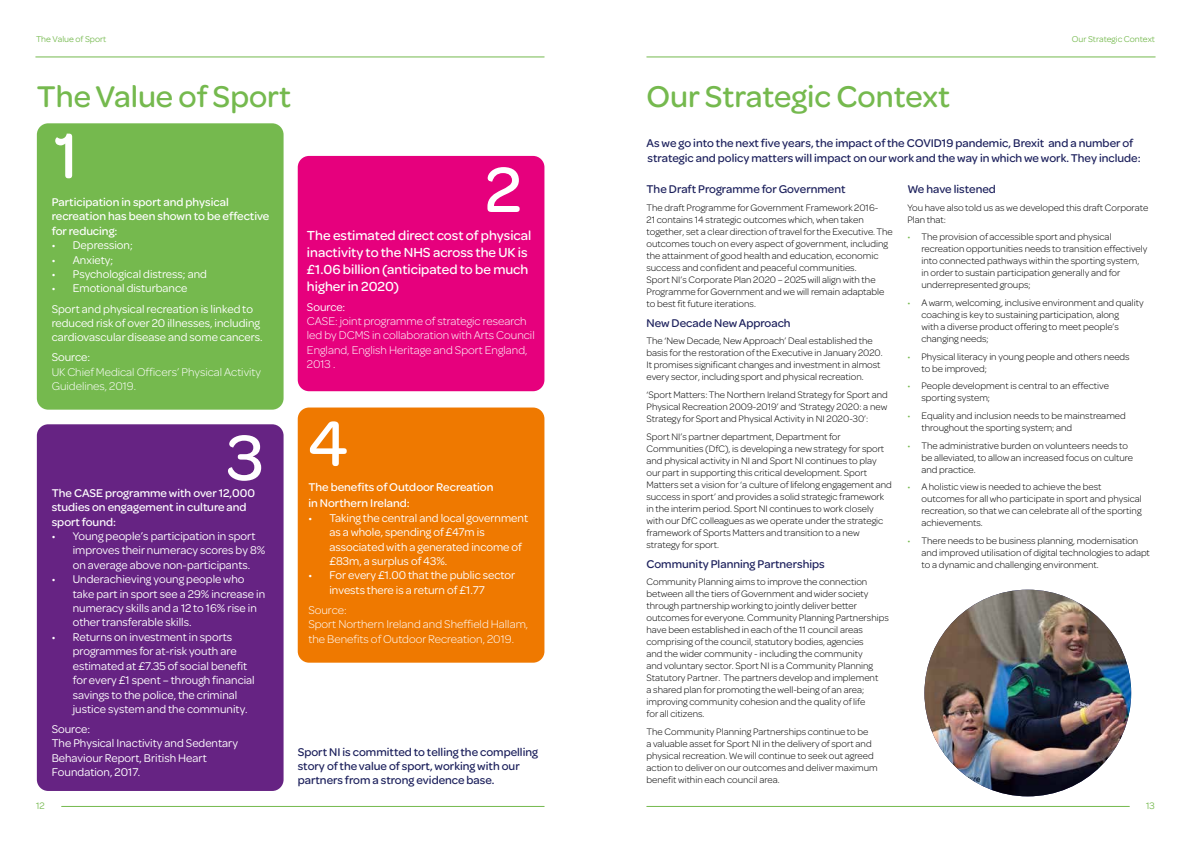
<style>
.page{position:relative;width:1191px;height:842px;background:#fff}
.page>*{position:absolute;margin:0;border:0;box-sizing:border-box;transform-origin:0 0}
.t1{font:500 68px "Omnes";color:#fff}
.t2{font:500 32px "Omnes";color:#75b94e}
.t3{font:500 14px/16.8px "Omnes";color:#fff}
.t4{font:12px/14.4px "Omnes";color:#fff}
.t5{font:500 12px/14.4px "Omnes";color:#1c205c}
.t6{font:300 12px/14.4px "Omnes";color:#fff}
.t7{font:500 12px/14.4px "Omnes";color:#fff}
.t8{font:300 10px/12px "Omnes";color:#000}
.t9{font:10px "Omnes";color:#75b94e}
.t10{font:9px "Omnes";color:#75b94e}
.s1{color:#75b94e}
</style>
<div class="page">
<hr style="left:647px;top:806px;width:482px;height:1px;background:#75b94e">
<hr style="left:62px;top:806px;width:482px;height:1px;background:#75b94e">
<hr style="left:36px;top:57px;width:508px;height:1px;background:#75b94e">
<hr style="left:647px;top:57px;width:508px;height:1px;background:#75b94e">
<div style="left:37px;top:123px;width:246px;height:287px;background:#75b94e;border-radius:11px"></div>
<div style="left:37px;top:424px;width:246px;height:367px;background:#662383;border-radius:11px"></div>
<div style="left:298px;top:156px;width:246px;height:235px;background:#e6007d;border-radius:11px"></div>
<div style="left:298px;top:407px;width:246px;height:256px;background:#ef7900;border-radius:11px"></div>
<img style="left:924px;top:590px;width:207px;height:206px;border-radius:103px">
<p class="t10" style="left:36px;top:34px;width:72px">The Value of Sport</p>
<p class="t10" style="left:1072px;top:34px;width:85px">Our Strategic Context</p>
<h2 class="t2" style="left:37px;top:74px;width:256px">The Value of Sport</h2>
<h2 class="t2" style="left:646px;top:74px;width:305px">Our Strategic Context</h2>
<h1 class="t1" style="left:54px;top:109px;width:26px">1</h1>
<p class="t7" style="left:52px;top:194px;width:219px">Participation in sport and physical recreation has been shown to be effective for reducing:</p>
<p class="t4" style="left:52px;top:237px;width:83px">• Depression;</p>
<p class="t4" style="left:52px;top:252px;width:63px">• Anxiety;</p>
<p class="t4" style="left:52px;top:266px;width:157px">• Psychological distress; and</p>
<p class="t4" style="left:52px;top:278px;width:203px;line-height:20.1px">• Emotional disturbance<br>Sport and physical recreation is linked to</p>
<p class="t4" style="left:52px;top:315px;width:212px">reduced risk of over 20 illnesses, including cardiovascular disease and some cancers.</p>
<p class="t4" style="left:52px;top:350px;width:40px">Source:</p>
<p class="t6" style="left:52px;top:364px;width:211px">UK Chief Medical Officers’ Physical Activity<br>Guidelines, 2019.</p>
<h1 class="t1" style="left:227px;top:411px;width:39px">3</h1>
<p class="t7" style="left:52px;top:485px;width:205px">The CASE programme with over 12,000 studies on engagement in culture and sport found:</p>
<p class="t4" style="left:73px;top:528px;width:194px;text-indent:-21px">• Young people’s participation in sport improves their numeracy scores by 8% on average above non-participants.</p>
<p class="t4" style="left:73px;top:571px;width:194px;text-indent:-21px">• Underachieving young people who take part in sport see a 29% increase in numeracy skills and a 12 to 16% rise in other transferable skills.</p>
<p class="t4" style="left:73px;top:629px;width:183px;text-indent:-21px">• Returns on investment in sports programmes for at-risk youth are estimated at £7.35 of social benefit for every £1 spent – through financial savings to the police, the criminal justice system and the community.</p>
<p class="t4" style="left:52px;top:721px;width:188px">Source:<br>The Physical Inactivity and Sedentary<br>Behaviour Report, British Heart<br>Foundation, 2017.</p>
<h1 class="t1" style="left:485px;top:143px;width:38px">2</h1>
<h3 class="t3" style="left:307px;top:226px;width:226px">The estimated direct cost of physical inactivity to the NHS across the UK is £1.06 billion (anticipated to be much higher in 2020)</h3>
<p class="t4" style="left:307px;top:299px;width:40px">Source:</p>
<p class="t6" style="left:307px;top:313px;width:229px">CASE: joint programme of strategic research led by DCMS in collaboration with Arts Council England, English Heritage and Sport England, 2013 .</p>
<h1 class="t1" style="left:308px;top:397px;width:42px">4</h1>
<p class="t7" style="left:308px;top:477px;width:187px;line-height:16.8px">The benefits of Outdoor Recreation in Northern Ireland:</p>
<p class="t4" style="left:329px;top:510px;width:200px;text-indent:-21px">• Taking the central and local government as a whole, spending of £47m is associated with a generated income of £83m, a surplus of 43%.</p>
<p class="t4" style="left:329px;top:567px;width:187px;text-indent:-21px">• For every £1.00 that the public sector invests there is a return of £1.77</p>
<p class="t6" style="left:308px;top:602px;width:221px">Source:<br>Sport Northern Ireland and Sheffield Hallam, the Benefits of Outdoor Recreation, 2019.</p>
<p class="t5" style="left:298px;top:744px;width:242px">Sport NI is committed to telling the compelling story of the value of sport, working with our partners from a strong evidence base.</p>
<p class="t5" style="left:646px;top:136px;width:496px">As we go into the next five years, the impact of the COVID19 pandemic, Brexit and a number of strategic and policy matters will impact on our work and the way in which we work. They include:</p>
<p class="t5" style="left:646px;top:181px;width:201px">The Draft Programme for Government</p>
<p class="t8" style="left:646px;top:201px;width:248px">The draft Programme for Government Framework 2016-<br>21 contains 14 strategic outcomes which, when taken together, set a clear direction of travel for the Executive. The outcomes touch on every aspect of government, including the attainment of good health and education, economic success and confident and peaceful communities.<br>Sport NI’s Corporate Plan 2020 – 2025 will align with the Programme for Government and we will remain adaptable to best fit future iterations.</p>
<p class="t5" style="left:646px;top:315px;width:146px">New Decade New Approach</p>
<p class="t8" style="left:646px;top:334px;width:238px">The ‘New Decade, New Approach’ Deal established the basis for the restoration of the Executive in January 2020.<br>It promises significant changes and investment in almost every sector, including sport and physical recreation.</p>
<p class="t8" style="left:646px;top:388px;width:243px;text-align:justify">‘Sport Matters: The Northern Ireland Strategy for Sport and Physical Recreation 2009-2019’ and ‘Strategy 2020: a new Strategy for Sport and Physical Activity in NI 2020-30’:</p>
<p class="t8" style="left:646px;top:430px;width:247px">Sport NI’s partner department, Department for Communities (DfC), is developing a new strategy for sport and physical activity in NI and Sport NI continues to play our part in supporting this critical development. Sport Matters set a vision for ‘a culture of lifelong engagement and success in sport’ and provides a solid strategic framework in the interim period. Sport NI continues to work closely with our DfC colleagues as we operate under the strategic framework of Sports Matters and transition to a new strategy for sport.</p>
<p class="t5" style="left:646px;top:556px;width:180px">Community Planning Partnerships</p>
<p class="t8" style="left:646px;top:575px;width:244px">Community Planning aims to improve the connection between all the tiers of Government and wider society through partnership working to jointly deliver better outcomes for everyone. Community Planning Partnerships have been established in each of the 11 council areas comprising of the council, statutory bodies, agencies<br>and the wider community - including the community<br>and voluntary sector. Sport NI is a Community Planning Statutory Partner. The partners develop and implement<br>a shared plan for promoting the well-being of an area; improving community cohesion and the quality of life<br>for all citizens.</p>
<p class="t8" style="left:646px;top:725px;width:233px">The Community Planning Partnerships continue to be<br>a valuable asset for Sport NI in the delivery of sport and physical recreation. We will continue to seek out agreed action to deliver on our outcomes and deliver maximum benefit within each council area.</p>
<p class="t5" style="left:907px;top:181px;width:90px">We have listened</p>
<p class="t8" style="left:907px;top:201px;width:242px">You have also told us as we developed this draft Corporate<br>Plan that:</p>
<p class="t8" style="left:921px;top:230px;width:227px;text-indent:-14px"><span class="s1">•</span> The provision of accessible sport and physical recreation opportunities needs to transition effectively into connected pathways within the sporting system, in order to sustain participation generally and for underrepresented groups;</p>
<p class="t8" style="left:921px;top:296px;width:224px;text-indent:-14px"><span class="s1">•</span> A warm, welcoming, inclusive environment and quality coaching is key to sustaining participation, along<br>with a diverse product offering to meet people’s changing needs;</p>
<p class="t8" style="left:921px;top:350px;width:210px;text-indent:-14px"><span class="s1">•</span> Physical literacy in young people and others needs to be improved;</p>
<p class="t8" style="left:921px;top:379px;width:189px;text-indent:-14px"><span class="s1">•</span> People development is central to an effective sporting system;</p>
<p class="t8" style="left:921px;top:409px;width:206px;text-indent:-14px"><span class="s1">•</span> Equality and inclusion needs to be mainstreamed throughout the sporting system; and</p>
<p class="t8" style="left:921px;top:439px;width:213px;text-indent:-14px"><span class="s1">•</span> The administrative burden on volunteers needs to be alleviated, to allow an increased focus on culture and practice.</p>
<p class="t8" style="left:921px;top:480px;width:222px;text-indent:-14px"><span class="s1">•</span> A holistic view is needed to achieve the best outcomes for all who participate in sport and physical recreation, so that we can celebrate all of the sporting achievements.</p>
<p class="t8" style="left:921px;top:534px;width:230px;text-indent:-14px"><span class="s1">•</span> There needs to be business planning, modernisation and improved utilisation of digital technologies to adapt to a dynamic and challenging environment.</p>
<p class="t9" style="left:36px;top:800px;width:10px">12</p>
<p class="t9" style="left:1146px;top:800px;width:10px">13</p>
</div>
